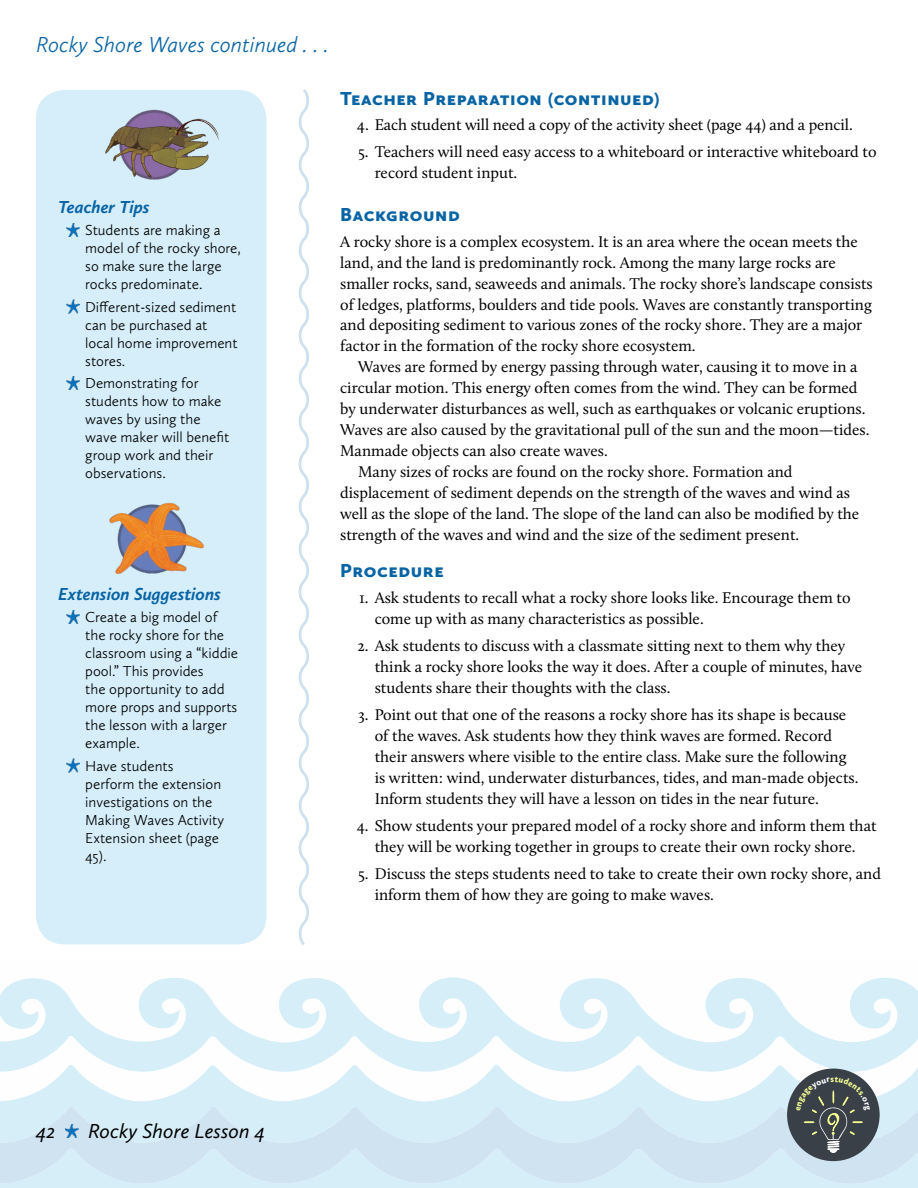
<style>
.page{position:relative;width:918px;height:1188px;background:#fff}
.page>*{position:absolute;margin:0;border:0;box-sizing:border-box;transform-origin:0 0}
.t1{font:italic 300 22.5px "Calluna Sans";color:#0864a5}
.t2{font:italic 21px "Calluna Sans";color:#000}
.t3{font:900 19.5px "Calluna Sans";letter-spacing:.03em;color:#0864a5}
.t4{font:italic 700 18px "Calluna Sans";color:#0864a5}
.t5{font:16.05px/21px "Calluna";color:#000}
.t6{font:300 15px/18px "Calluna Sans";color:#000}
</style>
<div class="page">
<svg style="left:298px;top:89px;width:11px;height:856px"></svg>
<svg style="left:0;top:977px;width:918px;height:57px"></svg>
<svg style="left:0;top:1034px;width:918px;height:42px;fill:#d6eef8"></svg>
<div style="left:36px;top:90px;width:230px;height:854px;background:#d5eef9;border-radius:29px"></div>
<div style="left:787px;top:1069px;width:93px;height:92px;background:#3a4048;border-radius:50%"></div>
<img style="left:67px;top:223px;width:12px;height:14px">
<svg style="left:67px;top:300px;width:12px;height:13px"></svg>
<img style="left:67px;top:376px;width:12px;height:14px">
<img style="left:67px;top:610px;width:12px;height:14px">
<svg style="left:67px;top:759px;width:12px;height:13px"></svg>
<img style="left:109px;top:502px;width:95px;height:72px">
<img style="left:105px;top:109px;width:114px;height:71px">
<svg style="left:0;top:1076px;width:918px;height:112px"></svg>
<h1 class="t1" style="left:36px;top:31px;width:294px">Rocky Shore Waves continued . . .</h1>
<p class="t4" style="left:58px;top:195px;width:93px">Teacher Tips</p>
<p class="t6" style="left:85px;top:221px;width:157px">Students are making a model of the rocky shore, so make sure the large rocks predominate.</p>
<p class="t6" style="left:85px;top:297px;width:154px">Different-sized sediment can be purchased at local home improvement stores.</p>
<p class="t6" style="left:85px;top:374px;width:146px">Demonstrating for students how to make waves by using the wave maker will benefit group work and their observations.</p>
<p class="t4" style="left:58px;top:582px;width:164px">Extension Suggestions</p>
<p class="t6" style="left:85px;top:608px;width:154px">Create a big model of the rocky shore for the classroom using a “kiddie pool.” This provides<br>the opportunity to add more props and supports the lesson with a larger example.</p>
<p class="t6" style="left:85px;top:756px;width:140px">Have students perform the extension investigations on the<br>Making Waves Activity<br>Extension sheet (page<br>45).</p>
<p class="t3" style="left:340px;top:86px;width:321px">Teacher Preparation (continued)</p>
<p class="t5" style="left:357px;top:114px;width:497px">4. Each student will need a copy of the activity sheet (page 44) and a pencil.</p>
<p class="t5" style="left:375px;top:141px;width:503px;text-indent:-16px">5. Teachers will need easy access to a whiteboard or interactive whiteboard to record student input.</p>
<p class="t3" style="left:340px;top:202px;width:121px">Background</p>
<p class="t5" style="left:340px;top:230px;width:534px">A rocky shore is a complex ecosystem. It is an area where the ocean meets the land, and the land is predominantly rock. Among the many large rocks are smaller rocks, sand, seaweeds and animals. The rocky shore’s landscape consists of ledges, platforms, boulders and tide pools. Waves are constantly transporting and depositing sediment to various zones of the rocky shore. They are a major factor in the formation of the rocky shore ecosystem.</p>
<p class="t5" style="left:358px;top:356px;width:501px">Waves are formed by energy passing through water, causing it to move in a</p>
<p class="t5" style="left:340px;top:377px;width:519px">circular motion. This energy often comes from the wind. They can be formed</p>
<p class="t5" style="left:340px;top:398px;width:527px">by underwater disturbances as well, such as earthquakes or volcanic eruptions.</p>
<p class="t5" style="left:340px;top:419px;width:531px">Waves are also caused by the gravitational pull of the sun and the moon—tides.</p>
<p class="t5" style="left:340px;top:440px;width:269px">Manmade objects can also create waves.</p>
<p class="t5" style="left:358px;top:461px;width:436px">Many sizes of rocks are found on the rocky shore. Formation and</p>
<p class="t5" style="left:340px;top:482px;width:511px">displacement of sediment depends on the strength of the waves and wind as</p>
<p class="t5" style="left:340px;top:503px;width:521px">well as the slope of the land. The slope of the land can also be modified by the</p>
<p class="t5" style="left:340px;top:524px;width:461px">strength of the waves and wind and the size of the sediment present.</p>
<p class="t3" style="left:340px;top:559px;width:105px">Procedure</p>
<p class="t5" style="left:375px;top:587px;width:477px;text-indent:-16px">1. Ask students to recall what a rocky shore looks like. Encourage them to come up with as many characteristics as possible.</p>
<p class="t5" style="left:375px;top:635px;width:489px;text-indent:-17px">2. Ask students to discuss with a classmate sitting next to them why they think a rocky shore looks the way it does. After a couple of minutes, have students share their thoughts with the class.</p>
<p class="t5" style="left:375px;top:704px;width:485px;text-indent:-16px">3. Point out that one of the reasons a rocky shore has its shape is because of the waves. Ask students how they think waves are formed. Record their answers where visible to the entire class. Make sure the following is written: wind, underwater disturbances, tides, and man-made objects.<br>Inform students they will have a lesson on tides in the near future.</p>
<p class="t5" style="left:357px;top:815px;width:521px;text-align:center">4. Show students your prepared model of a rocky shore and inform them that they will be working together in groups to create their own rocky shore.</p>
<p class="t5" style="left:375px;top:863px;width:508px;text-indent:-16px">5. Discuss the steps students need to take to create their own rocky shore, and inform them of how they are going to make waves.</p>
<h2 class="t2" style="left:36px;top:1118px;width:21px">42</h2>
<h2 class="t2" style="left:88px;top:1118px;width:179px">Rocky Shore Lesson 4</h2>
</div>
